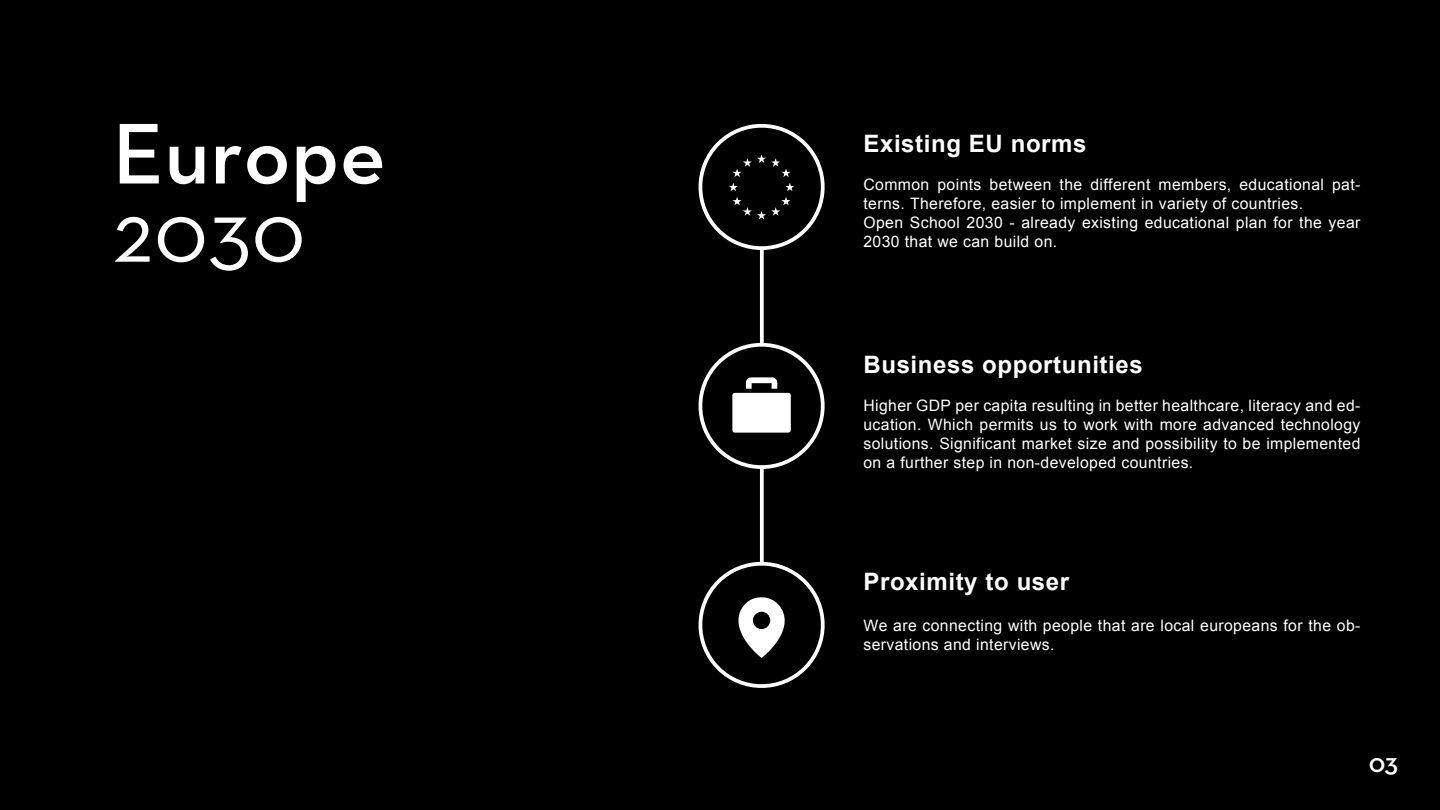
<style>
.page{position:relative;width:1440px;height:810px;background:#000}
.page>*{position:absolute;margin:0;border:0;box-sizing:border-box;transform-origin:0 0}
.t1{font:600 87.6px "Neutraface 2 Text";letter-spacing:.005em;color:#fff}
.t2{font:87.6px "Neutraface 2 Text";color:#fff}
.t3{font:600 27px "Neutraface 2 Text";color:#fff}
.t4{font:700 24px "Arial";letter-spacing:.025em;color:#fff}
.t5{font:15.75px/18.9px "Arial";letter-spacing:.025em;color:#fff}
</style>
<div class="page">
<svg style="left:760px;top:478px;width:4px;height:74px"></svg>
<svg style="left:760px;top:259px;width:4px;height:74px"></svg>
<svg style="left:698px;top:333px;width:127px;height:145px"></svg>
<svg style="left:698px;top:124px;width:127px;height:135px"></svg>
<svg style="left:698px;top:552px;width:127px;height:136px"></svg>
<h1 class="t1" style="left:113px;top:98px;width:275px">Europe</h1>
<h1 class="t2" style="left:113px;top:177px;width:194px">2030</h1>
<h3 class="t4" style="left:864px;top:128px;width:224px">Existing EU norms</h3>
<p class="t5" style="left:864px;top:175px;width:498px">Common points between the different members, educational pat&shy;terns. Therefore, easier to implement in variety of countries.<br>Open School 2030 - already existing educational plan for the year 2030 that we can build on.</p>
<h3 class="t4" style="left:864px;top:349px;width:281px">Business opportunities</h3>
<p class="t5" style="left:864px;top:396px;width:498px;text-align:justify">Higher GDP per capita resulting in better healthcare, literacy and ed&shy;ucation. Which permits us to work with more advanced technology solutions. Significant market size and possibility to be implemented on a further step in non-developed countries.</p>
<h3 class="t4" style="left:864px;top:566px;width:207px">Proximity to user</h3>
<p class="t5" style="left:864px;top:616px;width:498px">We are connecting with people that are local europeans for the ob&shy;servations and interviews.</p>
<h2 class="t3" style="left:1369px;top:746px;width:31px">03</h2>
</div>
